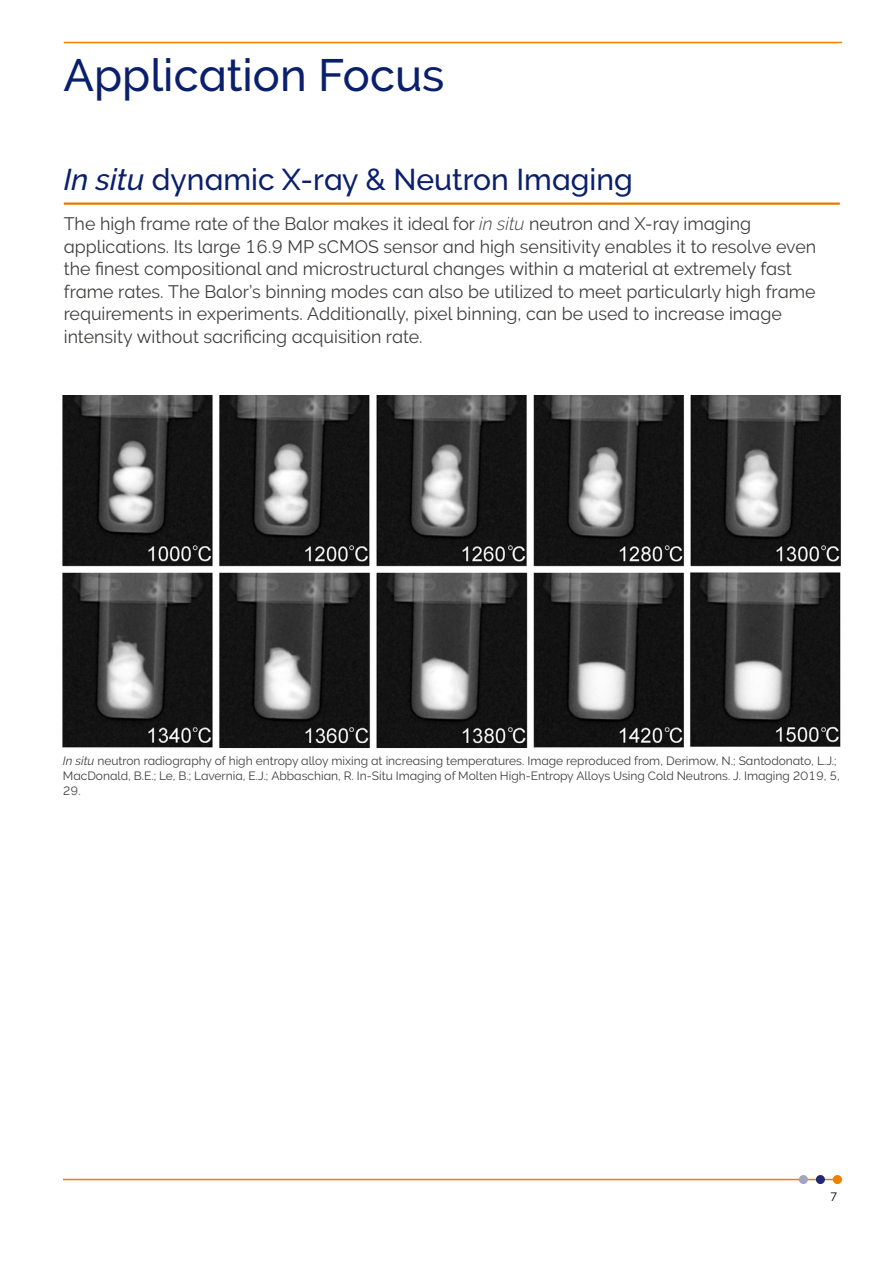
<style>
.page{position:relative;width:893px;height:1263px;background:#fff}
.page>*{position:absolute;margin:0;border:0;box-sizing:border-box;transform-origin:0 0}
.t1{font:45.15px "Oxford Raleway Medium";color:#0b206c}
.t2{font:30px "Oxford Raleway Medium";color:#0b206c}
.t3{font:18px/22.5px "Oxford Raleway Regular";color:#3f3f3e}
.t4{font:12px/15px "Oxford Raleway Regular";color:#3f3f3e}
.t5{font:12px "Oxford Raleway Regular";color:#000}
.s1{font-style:italic}
.s2{font-family:"Oxford Raleway Light";font-style:italic}
.s3{font-family:"Oxford Raleway Italic"}
</style>
<div class="page">
<hr style="left:64px;top:42px;width:778px;height:1px;background:#f07f00">
<hr style="left:64px;top:1179px;width:771px;height:1px;background:#f07f00">
<div style="left:834px;top:1176px;width:7px;height:7px;background:#f07f00;border-radius:50%"></div>
<div style="left:833px;top:1175px;width:9px;height:9px;border:2px solid #f07f00;border-radius:50%"></div>
<div style="left:800px;top:1176px;width:7px;height:7px;background:#a1a5c4;border-radius:50%"></div>
<div style="left:799px;top:1175px;width:9px;height:9px;border:2px solid #a1a5c4;border-radius:50%"></div>
<div style="left:817px;top:1176px;width:7px;height:7px;background:#232870;border-radius:50%"></div>
<div style="left:816px;top:1175px;width:9px;height:9px;border:2px solid #232870;border-radius:50%"></div>
<img style="left:63px;top:395px;width:778px;height:354px">
<hr style="left:64px;top:202px;width:776px;height:3px;background:#ea7800">
<h1 class="t1" style="left:64px;top:49px;width:382px">Application Focus</h1>
<h2 class="t2" style="left:64px;top:162px;width:570px"><span class="s1">In situ</span> dynamic X-ray &amp; Neutron Imaging</h2>
<p class="t3" style="left:64px;top:212px;width:754px">The high frame rate of the Balor makes it ideal for <span class="s2">in situ</span> neutron and X-ray imaging applications. Its large 16.9 MP sCMOS sensor and high sensitivity enables it to resolve even the finest compositional and microstructural changes within a material at extremely fast frame rates. The Balor’s binning modes can also be utilized to meet particularly high frame requirements in experiments. Additionally, pixel binning, can be used to increase image intensity without sacrificing acquisition rate.</p>
<p class="t4" style="left:63px;top:753px;width:778px"><span class="s3">In situ</span> neutron radiography of high entropy alloy mixing at increasing temperatures. Image reproduced from, Derimow, N.; Santodonato, L.J.;<br>MacDonald, B.E.; Le, B.; Lavernia, E.J.; Abbaschian, R. In-Situ Imaging of Molten High-Entropy Alloys Using Cold Neutrons. J. Imaging 2019, 5,<br>29.</p>
<p class="t5" style="left:830px;top:1190px;width:9px">7</p>
</div>
